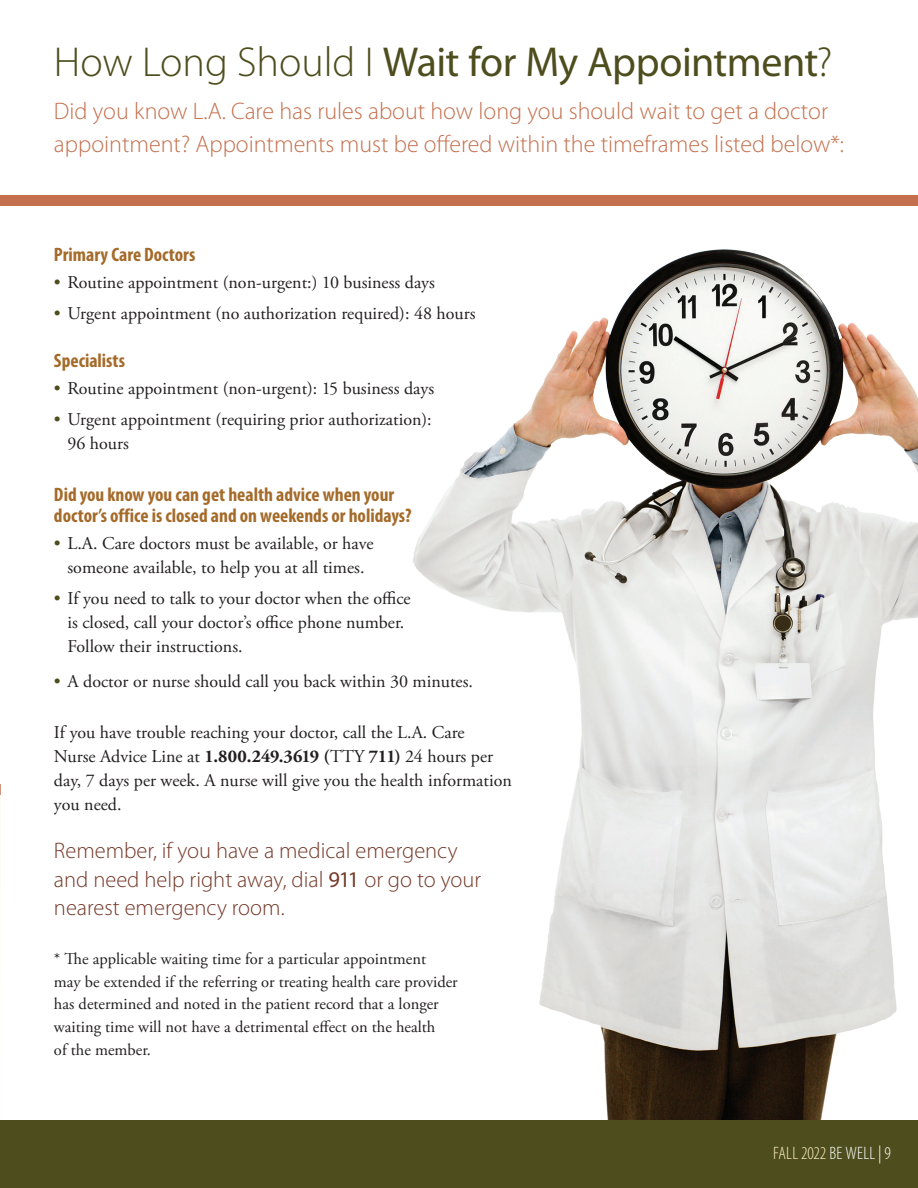
<style>
.page{position:relative;width:918px;height:1188px;background:#fff}
.page>*{position:absolute;margin:0;border:0;box-sizing:border-box;transform-origin:0 0}
.t1{font:42px "Myriad Pro";letter-spacing:-.015em;color:#4d4d1e}
.t2{font:300 24px/33px "Myriad Pro";color:#c5704d}
.t3{font:300 22.5px/28.5px "Myriad Pro";color:#753a2a}
.t4{font:700 condensed 19.5px/21px "Myriad Pro";color:#a46a29}
.t5{font:18px/24px "Adobe Garamond Pro";color:#231f20}
.t6{font:300 condensed 18px "Myriad Pro";letter-spacing:.01em;color:#feeec4}
.t7{font:16.5px/22.5px "Adobe Garamond Pro";color:#231f20}
.s1{font-weight:300}
.s2{color:#4d4d1e}
.s3{font-weight:700}
.s4{font-weight:400}
.s5{color:#fff}
</style>
<div class="page">
<hr style="left:0;top:788px;width:1px;height:400px;background:#fefbf2">
<div style="left:0;top:195px;width:918px;height:10px;background:#c5704d"></div>
<img style="left:380px;top:205px;width:538px;height:915px">
<div style="left:0;top:1120px;width:918px;height:68px;background:#4d4d1e"></div>
<h2 class="t1" style="left:54px;top:36px;width:780px"><span class="s1">How Long Should I</span> Wait for My Appointment<span class="s1">?</span></h2>
<p class="t2" style="left:54px;top:95px;width:792px">Did you know L.A. Care has rules about how long you should wait to get a doctor appointment? Appointments must be offered within the timeframes listed below*:</p>
<h3 class="t4" style="left:54px;top:243px;width:143px">Primary Care Doctors</h3>
<p class="t5" style="left:54px;top:271px;width:383px"><span class="s2">•</span> Routine appointment (non-urgent:) 10 business days</p>
<p class="t5" style="left:54px;top:302px;width:423px"><span class="s2">•</span> Urgent appointment (no authorization required): 48 hours</p>
<h3 class="t4" style="left:54px;top:349px;width:73px">Specialists</h3>
<p class="t5" style="left:54px;top:377px;width:382px"><span class="s2">•</span> Routine appointment (non-urgent): 15 business days</p>
<p class="t5" style="left:54px;top:408px;width:379px"><span class="s2">•</span> Urgent appointment (requiring prior authorization):</p>
<p class="t5" style="left:67px;top:432px;width:63px">96 hours</p>
<h3 class="t4" style="left:54px;top:483px;width:359px">Did you know you can get health advice when your doctor’s office is closed and on weekends or holidays?</h3>
<p class="t5" style="left:54px;top:532px;width:321px;text-align:center"><span class="s2">•</span> L.A. Care doctors must be available, or have someone available, to help you at all times.</p>
<p class="t5" style="left:67px;top:587px;width:345px;text-indent:-14px"><span class="s2">•</span> If you need to talk to your doctor when the office is closed, call your doctor’s office phone number.<br>Follow their instructions.</p>
<p class="t5" style="left:54px;top:669px;width:421px"><span class="s2">•</span> A doctor or nurse should call you back within 30 minutes.</p>
<p class="t5" style="left:54px;top:720px;width:459px">If you have trouble reaching your doctor, call the L.A. Care<br>Nurse Advice Line at <span class="s3">1.800.249.3619 (</span>TTY <span class="s3">711)</span> 24 hours per day, 7 days per week. A nurse will give you the health information you need.</p>
<p class="t3" style="left:54px;top:837px;width:429px">Remember, if you have a medical emergency and need help right away, dial <span class="s4">911</span> or go to your nearest emergency room.</p>
<p class="t7" style="left:54px;top:949px;width:405px">* The applicable waiting time for a particular appointment<br>may be extended if the referring or treating health care provider has determined and noted in the patient record that a longer waiting time will not have a detrimental effect on the health<br>of the member.</p>
<p class="t6" style="left:773px;top:1144px;width:119px">FALL 2022 <span class="s5">BE WELL | 9</span></p>
</div>
